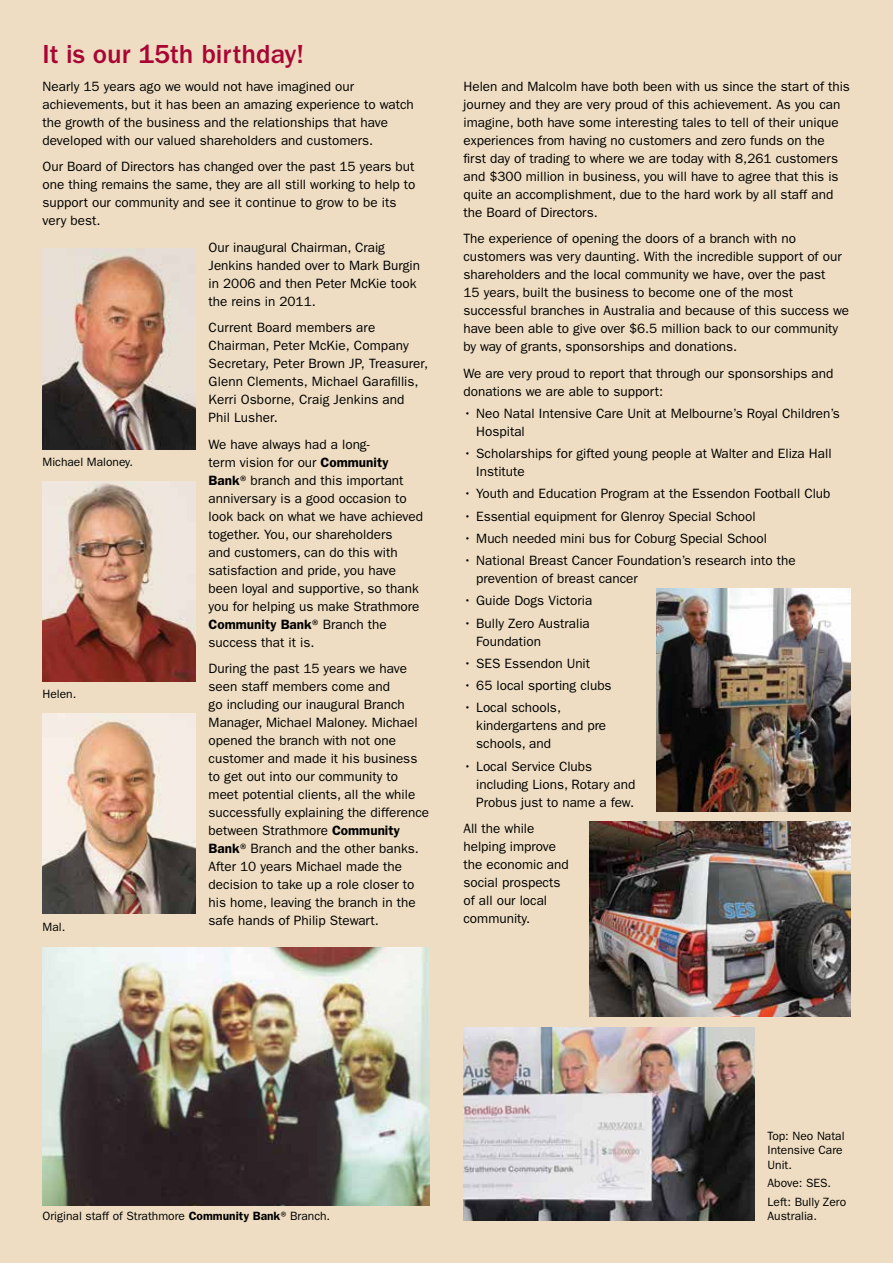
<style>
.page{position:relative;width:893px;height:1263px;background:#eeddc2}
.page>*{position:absolute;margin:0;border:0;box-sizing:border-box;transform-origin:0 0}
.t1{font:500 27px "Franklin Gothic";color:#a90533}
.t2{font:13.5px/18px "Franklin Gothic";color:#000}
.t3{font:12px/14.4px "Franklin Gothic";color:#000}
.s1{font-weight:600}
</style>
<div class="page">
<img style="left:43px;top:947px;width:386px;height:259px">
<img style="left:43px;top:249px;width:153px;height:200px">
<img style="left:43px;top:481px;width:153px;height:200px">
<img style="left:43px;top:713px;width:153px;height:201px">
<img style="left:657px;top:589px;width:193px;height:222px">
<img style="left:590px;top:822px;width:260px;height:194px">
<img style="left:463px;top:1027px;width:292px;height:193px">
<h1 class="t1" style="left:43px;top:39px;width:263px">It is our 15th birthday!</h1>
<p class="t2" style="left:43px;top:77px;width:373px">Nearly 15 years ago we would not have imagined our achievements, but it has been an amazing experience to watch the growth of the business and the relationships that have developed with our valued shareholders and customers.</p>
<p class="t2" style="left:43px;top:158px;width:375px">Our Board of Directors has changed over the past 15 years but one thing remains the same, they are all still working to help to support our community and see it continue to grow to be its very best.</p>
<p class="t2" style="left:209px;top:238px;width:213px">Our inaugural Chairman, Craig<br>Jenkins handed over to Mark Burgin in 2006 and then Peter McKie took the reins in 2011.</p>
<p class="t2" style="left:209px;top:319px;width:221px">Current Board members are<br>Chairman, Peter McKie, Company<br>Secretary, Peter Brown JP, Treasurer,<br>Glenn Clements, Michael Garafillis,<br>Kerri Osborne, Craig Jenkins and<br>Phil Lusher.</p>
<p class="t2" style="left:209px;top:435px;width:216px">We have always had a long-<br>term vision for our <span class="s1">Community<br>Bank</span>® branch and this important anniversary is a good occasion to look back on what we have achieved together. You, our shareholders<br>and customers, can do this with satisfaction and pride, you have been loyal and supportive, so thank you for helping us make Strathmore<br><span class="s1">Community Bank</span>® Branch the success that it is.</p>
<p class="t2" style="left:209px;top:660px;width:222px">During the past 15 years we have seen staff members come and<br>go including our inaugural Branch<br>Manager, Michael Maloney. Michael opened the branch with not one customer and made it his business to get out into our community to meet potential clients, all the while successfully explaining the difference between Strathmore <span class="s1">Community<br>Bank</span>® Branch and the other banks.<br>After 10 years Michael made the decision to take up a role closer to his home, leaving the branch in the safe hands of Philip Stewart.</p>
<p class="t3" style="left:43px;top:455px;width:92px">Michael Maloney.</p>
<p class="t3" style="left:43px;top:687px;width:35px">Helen.</p>
<p class="t3" style="left:43px;top:919px;width:24px">Mal.</p>
<p class="t2" style="left:463px;top:77px;width:388px">Helen and Malcolm have both been with us since the start of this journey and they are very proud of this achievement. As you can imagine, both have some interesting tales to tell of their unique experiences from having no customers and zero funds on the first day of trading to where we are today with 8,261 customers and $300 million in business, you will have to agree that this is quite an accomplishment, due to the hard work by all staff and the Board of Directors.</p>
<p class="t2" style="left:463px;top:230px;width:387px">The experience of opening the doors of a branch with no customers was very daunting. With the incredible support of our shareholders and the local community we have, over the past<br>15 years, built the business to become one of the most successful branches in Australia and because of this success we have been able to give over $6.5 million back to our community by way of grants, sponsorships and donations.</p>
<p class="t2" style="left:463px;top:364px;width:371px">We are very proud to report that through our sponsorships and donations we are able to support:</p>
<p class="t2" style="left:476px;top:404px;width:365px;text-indent:-13px">• Neo Natal Intensive Care Unit at Melbourne’s Royal Children’s<br>Hospital</p>
<p class="t2" style="left:476px;top:445px;width:357px;text-indent:-13px">• Scholarships for gifted young people at Walter and Eliza Hall<br>Institute</p>
<p class="t2" style="left:463px;top:485px;width:368px">• Youth and Education Program at the Essendon Football Club</p>
<p class="t2" style="left:463px;top:507px;width:294px">• Essential equipment for Glenroy Special School</p>
<p class="t2" style="left:463px;top:529px;width:305px">• Much needed mini bus for Coburg Special School</p>
<p class="t2" style="left:476px;top:552px;width:321px;text-indent:-13px">• National Breast Cancer Foundation’s research into the prevention of breast cancer</p>
<p class="t2" style="left:463px;top:592px;width:130px">• Guide Dogs Victoria</p>
<p class="t2" style="left:476px;top:614px;width:115px;text-indent:-13px">• Bully Zero Australia<br>Foundation</p>
<p class="t2" style="left:463px;top:654px;width:128px">• SES Essendon Unit</p>
<p class="t2" style="left:463px;top:677px;width:150px">• 65 local sporting clubs</p>
<p class="t2" style="left:476px;top:699px;width:132px;text-indent:-13px">• Local schools, kindergartens and pre schools, and</p>
<p class="t2" style="left:476px;top:757px;width:161px;text-indent:-13px">• Local Service Clubs including Lions, Rotary and<br>Probus just to name a few.</p>
<p class="t2" style="left:463px;top:820px;width:107px">All the while helping improve the economic and social prospects of all our local community.</p>
<p class="t3" style="left:43px;top:1209px;width:289px">Original staff of Strathmore <span class="s1">Community Bank</span>® Branch.</p>
<p class="t3" style="left:767px;top:1129px;width:79px">Top: Neo Natal<br>Intensive Care<br>Unit.</p>
<p class="t3" style="left:767px;top:1174px;width:80px;line-height:18.6px">Above: SES.<br>Left: Bully Zero</p>
<p class="t3" style="left:767px;top:1209px;width:51px">Australia.</p>
</div>
